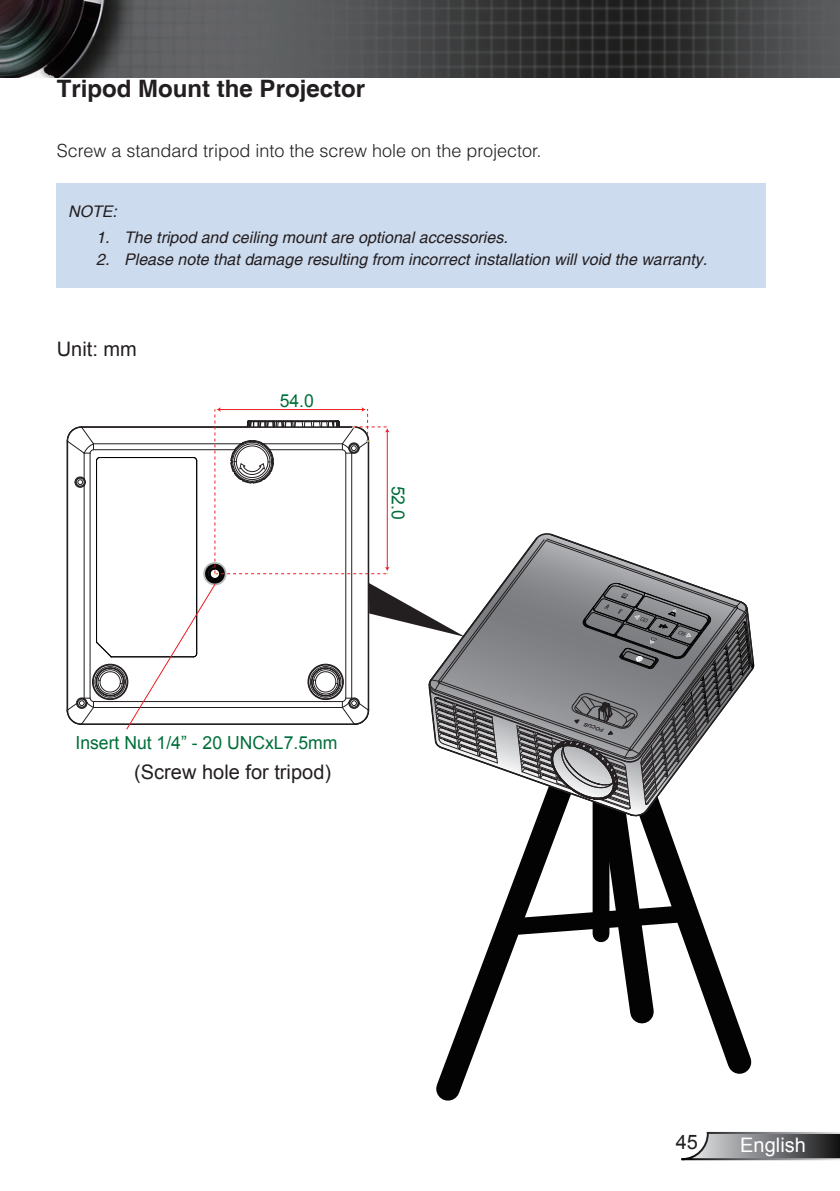
<style>
.page{position:relative;width:840px;height:1191px;background:#fff}
.page>*{position:absolute;margin:0;border:0;box-sizing:border-box;transform-origin:0 0}
.t1{font:700 24px "Helvetica";color:#231f20}
.t2{font:20px "Arial";color:#231f20}
.t3{font:20px "Arial";color:#fff}
.t4{font:300 18px "Helvetica";color:#231f20}
.t5{font:18px "Arial";color:#006f3a}
.t6{font:italic 16px "Helvetica";color:#231f20}
.t7{font:italic 700 5px "Arial";color:#231f20;scale:1.17 1}
</style>
<div class="page">
<svg style="left:681px;top:1131px;width:158px;height:30px;background:#8b8c8e"></svg>
<img style="left:0;top:0;width:839px;height:77px">
<svg style="left:436px;top:1038px;width:316px;height:63px"></svg>
<div style="left:57px;top:183px;width:708px;height:105px;background:#cddbef"></div>
<svg style="left:67px;top:407px;width:686px;height:631px"></svg>
<h1 class="t1" style="left:57px;top:74px;width:310px">Tripod Mount the Projector</h1>
<p class="t4" style="left:57px;top:140px;width:486px">Screw a standard tripod into the screw hole on the projector.</p>
<p class="t6" style="left:68px;top:202px;width:50px">NOTE:</p>
<p class="t6" style="left:96px;top:228px;width:413px">1. The tripod and ceiling mount are optional accessories.</p>
<p class="t6" style="left:96px;top:250px;width:612px">2. Please note that damage resulting from incorrect installation will void the warranty.</p>
<p class="t2" style="left:57px;top:336px;width:82px">Unit: mm</p>
<p class="t5" style="left:279px;top:389px;width:36px">54.0</p>
<p class="t5" style="left:409px;top:485px;width:36px;rotate:90deg">52.0</p>
<p class="t5" style="left:75px;top:731px;width:263px">Insert Nut 1/4” - 20 UNCxL7.5mm</p>
<p class="t2" style="left:134px;top:758px;width:198px">(Screw hole for tripod)</p>
<p class="t7" style="left:602px;top:734px;width:19px;rotate:-160deg">FOCUS</p>
<p class="t2" style="left:675px;top:1128px;width:24px">45</p>
<p class="t3" style="left:739px;top:1131px;width:67px">English</p>
</div>
